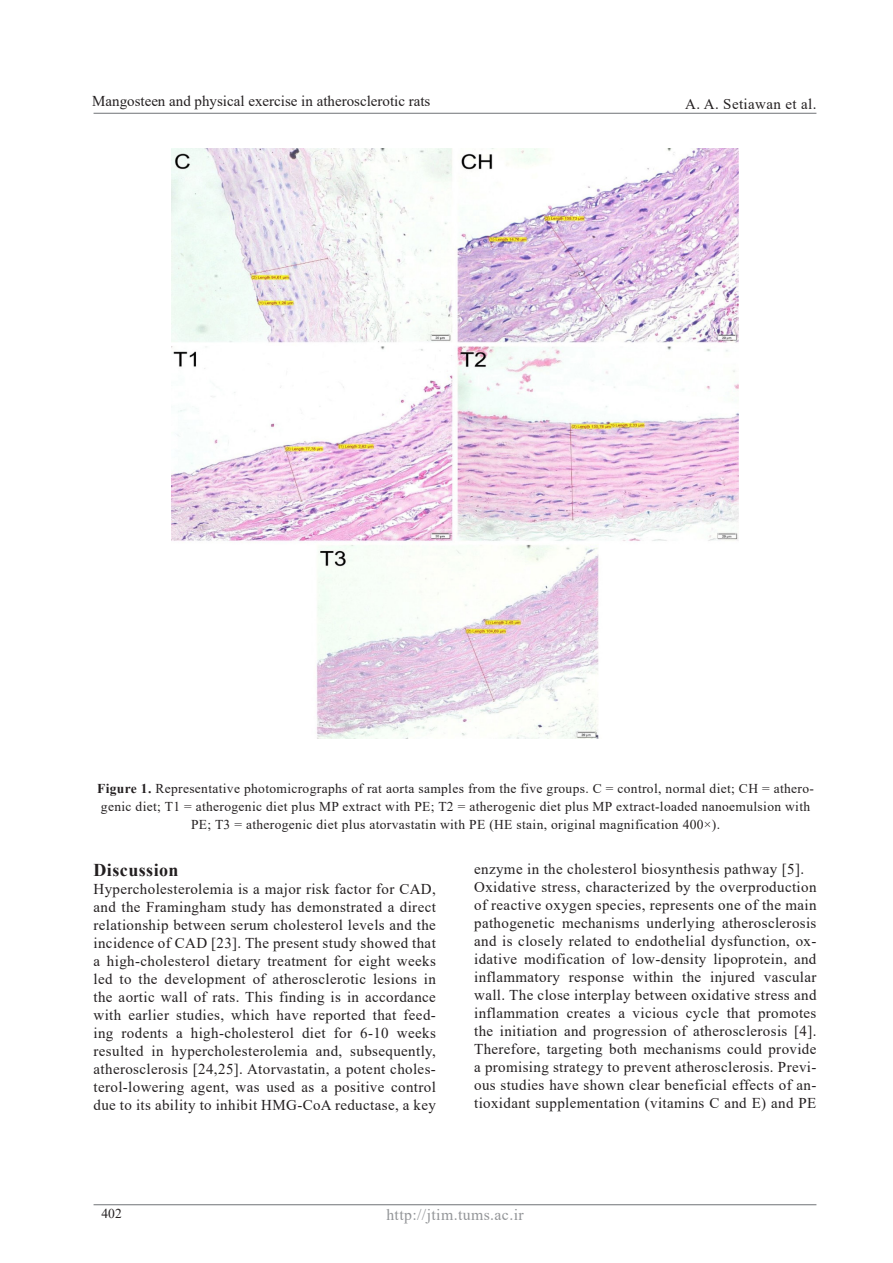
<style>
.page{position:relative;width:893px;height:1263px;background:#fff}
.page>*{position:absolute;margin:0;border:0;box-sizing:border-box;transform-origin:0 0}
.t1{font:700 18px "Times New Roman";letter-spacing:.025em;color:#231f20}
.t2{font:15.75px "Times New Roman";letter-spacing:.025em;color:#939598}
.t3{font:15px/18px "Times New Roman";letter-spacing:.025em;color:#231f20;text-align:justify}
.t4{font:15px "Times New Roman";color:#231f20}
.t5{font:13.5px/18px "Times New Roman";letter-spacing:.025em;color:#231f20;text-align:center}
.s1{font-weight:700}
</style>
<div class="page">
<hr style="left:94px;top:1204px;width:722px;height:1px;background:#808285">
<hr style="left:94px;top:113px;width:722px;height:1px;background:#808285">
<img style="left:171px;top:149px;width:567px;height:590px">
<p class="t4" style="left:92px;top:90px;width:340px">Mangosteen and physical exercise in atherosclerotic rats</p>
<p class="t3" style="left:685px;top:94px;width:133px">A. A. Setiawan et al.</p>
<p class="t5" style="left:97px;top:779px;width:718px"><span class="s1">Figure 1.</span> Representative photomicrographs of rat aorta samples from the five groups. C = control, normal diet; CH = athero&shy;genic diet; T1 = atherogenic diet plus MP extract with PE; T2 = atherogenic diet plus MP extract-loaded nanoemulsion with<br>PE; T3 = atherogenic diet plus atorvastatin with PE (HE stain, original magnification 400×).</p>
<p class="t3" style="left:474px;top:859px;width:331px">enzyme in the cholesterol biosynthesis pathway [5].</p>
<p class="t3" style="left:474px;top:877px;width:344px">Oxidative stress, characterized by the overproduction of reactive oxygen species, represents one of the main pathogenetic mechanisms underlying atherosclerosis and is closely related to endothelial dysfunction, ox&shy;idative modification of low-density lipoprotein, and inflammatory response within the injured vascular wall. The close interplay between oxidative stress and inflammation creates a vicious cycle that promotes the initiation and progression of atherosclerosis [4].<br>Therefore, targeting both mechanisms could provide a promising strategy to prevent atherosclerosis. Previ&shy;ous studies have shown clear beneficial effects of an&shy;tioxidant supplementation (vitamins C and E) and PE</p>
<p class="t1" style="left:94px;top:856px;width:87px">Discussion</p>
<p class="t3" style="left:94px;top:879px;width:344px">Hypercholesterolemia is a major risk factor for CAD, and the Framingham study has demonstrated a direct relationship between serum cholesterol levels and the incidence of CAD [23]. The present study showed that a high-cholesterol dietary treatment for eight weeks led to the development of atherosclerotic lesions in the aortic wall of rats. This finding is in accordance with earlier studies, which have reported that feed&shy;ing rodents a high-cholesterol diet for 6-10 weeks resulted in hypercholesterolemia and, subsequently, atherosclerosis [24,25]. Atorvastatin, a potent choles&shy;terol-lowering agent, was used as a positive control due to its ability to inhibit HMG-CoA reductase, a key</p>
<p class="t5" style="left:101px;top:1204px;width:22px">402</p>
<p class="t2" style="left:386px;top:1204px;width:139px">http://jtim.tums.ac.ir</p>
</div>
